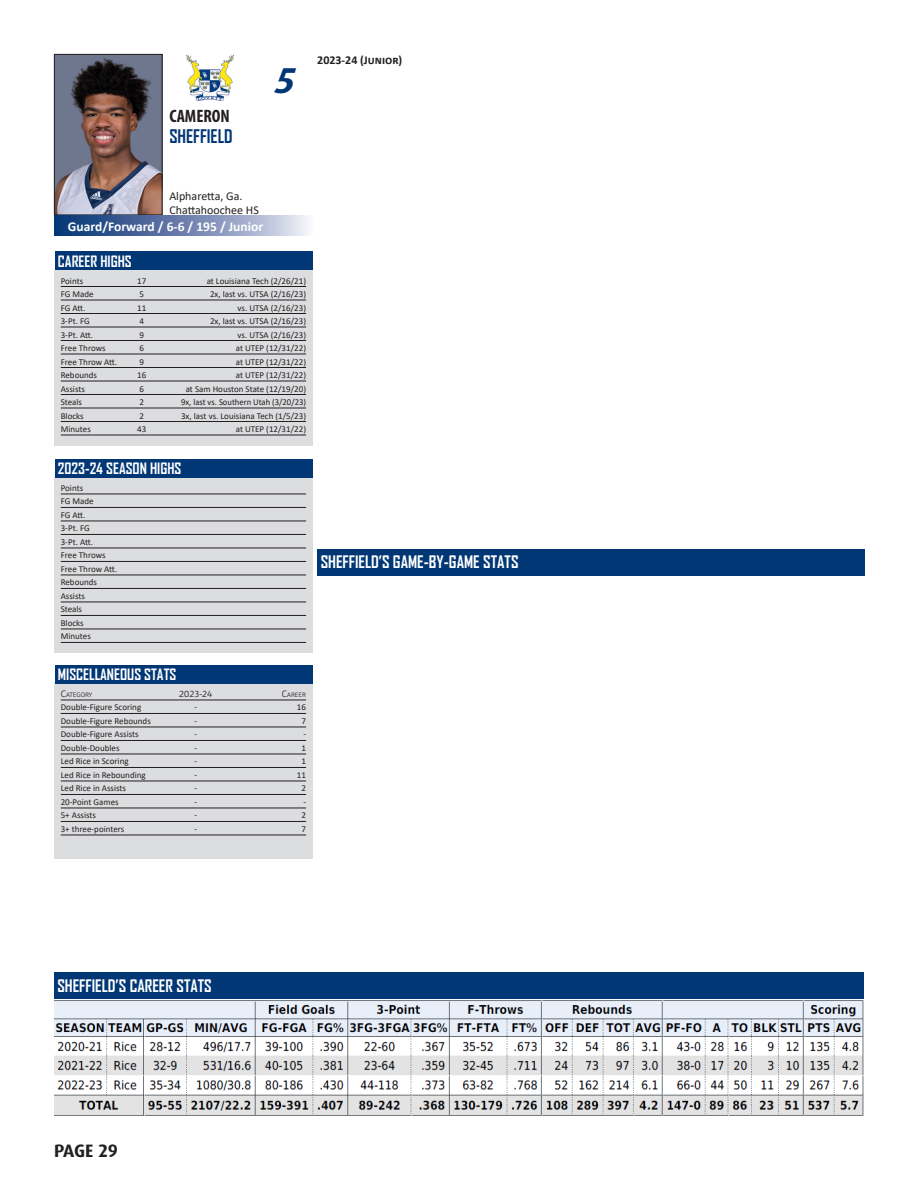
<style>
.page{position:relative;width:918px;height:1188px;background:#fff}
.page>*{position:absolute;margin:0;border:0;box-sizing:border-box;transform-origin:0 0}
.t1{font:italic 700 36px "Dax Pro";color:#013775}
.t2{font:700 18px "Agency FB";color:#013775}
.t3{font:700 condensed 18px "Myriad Pro";color:#231f20}
.t4{font:700 18px "Dax Pro";letter-spacing:-.005em;color:#231f20}
.t5{font:700 16.5px "Agency FB";color:#fff}
.t6{font:700 15px "Agency FB";color:#fff}
.t7{font:700 13.5px "Calibri";color:#fff}
.t8{font:12px "Calibri";color:#231f20}
.t9{font:700 12px "Calibri";color:#231f20}
.t10{font:9px "Calibri";color:#231f20}
.t11{font:9px "Calibri";color:#231f20;scale:.96 1}
.t12{font:300 9px "Carnas";color:#231f20}
.t13{font:300 6.3px "Carnas";color:#231f20}
.s1{font-size:9px}
</style>
<div class="page">
<div style="left:54px;top:972px;width:810px;height:27px;background:#013775"></div>
<img style="left:54px;top:1000px;width:810px;height:116px">
<div style="left:54px;top:270px;width:259px;height:176px;background:#dcdddf"></div>
<hr style="left:61px;top:286px;width:245px;height:1px;background:#231f20">
<hr style="left:61px;top:300px;width:245px;height:1px;background:#231f20">
<hr style="left:61px;top:313px;width:245px;height:1px;background:#231f20">
<hr style="left:61px;top:327px;width:245px;height:1px;background:#231f20">
<hr style="left:61px;top:340px;width:245px;height:1px;background:#231f20">
<hr style="left:61px;top:354px;width:245px;height:1px;background:#231f20">
<hr style="left:61px;top:367px;width:245px;height:1px;background:#231f20">
<hr style="left:61px;top:381px;width:245px;height:1px;background:#231f20">
<hr style="left:61px;top:394px;width:245px;height:1px;background:#231f20">
<hr style="left:61px;top:408px;width:245px;height:1px;background:#231f20">
<hr style="left:61px;top:421px;width:245px;height:1px;background:#231f20">
<hr style="left:61px;top:435px;width:245px;height:1px;background:#231f20">
<img style="left:56px;top:56px;width:104px;height:157px">
<div style="left:54px;top:54px;width:108px;height:161px;border:1px solid #231f20"></div>
<svg style="left:54px;top:216px;width:254px;height:19px;background:#6e84ae"></svg>
<div style="left:317px;top:549px;width:548px;height:27px;background:#013775"></div>
<div style="left:55px;top:252px;width:258px;height:18px;background:#013775"></div>
<div style="left:54px;top:477px;width:259px;height:176px;background:#dcdddf"></div>
<hr style="left:61px;top:494px;width:245px;height:1px;background:#231f20">
<hr style="left:61px;top:507px;width:245px;height:1px;background:#231f20">
<hr style="left:61px;top:521px;width:245px;height:1px;background:#231f20">
<hr style="left:61px;top:534px;width:245px;height:1px;background:#231f20">
<hr style="left:61px;top:548px;width:245px;height:1px;background:#231f20">
<hr style="left:61px;top:561px;width:245px;height:1px;background:#231f20">
<hr style="left:61px;top:575px;width:245px;height:1px;background:#231f20">
<hr style="left:61px;top:588px;width:245px;height:1px;background:#231f20">
<hr style="left:61px;top:602px;width:245px;height:1px;background:#231f20">
<hr style="left:61px;top:615px;width:245px;height:1px;background:#231f20">
<hr style="left:61px;top:629px;width:245px;height:1px;background:#231f20">
<hr style="left:61px;top:642px;width:245px;height:1px;background:#231f20">
<div style="left:55px;top:459px;width:258px;height:18px;background:#013775"></div>
<div style="left:54px;top:683px;width:259px;height:176px;background:#dcdddf"></div>
<hr style="left:61px;top:700px;width:245px;height:1px;background:#231f20">
<hr style="left:61px;top:713px;width:245px;height:1px;background:#231f20">
<hr style="left:61px;top:727px;width:245px;height:1px;background:#231f20">
<hr style="left:61px;top:740px;width:245px;height:1px;background:#231f20">
<hr style="left:61px;top:754px;width:245px;height:1px;background:#231f20">
<hr style="left:61px;top:767px;width:245px;height:1px;background:#231f20">
<hr style="left:61px;top:781px;width:245px;height:1px;background:#231f20">
<hr style="left:61px;top:794px;width:245px;height:1px;background:#231f20">
<hr style="left:61px;top:808px;width:245px;height:1px;background:#231f20">
<hr style="left:61px;top:821px;width:245px;height:1px;background:#231f20">
<hr style="left:61px;top:835px;width:245px;height:1px;background:#231f20">
<div style="left:55px;top:665px;width:258px;height:18px;background:#013775"></div>
<img style="left:187px;top:54px;width:47px;height:46px">
<p class="t3" style="left:169px;top:104px;width:62px">CAMERON</p>
<p class="t2" style="left:169px;top:125px;width:65px">SHEFFIELD</p>
<p class="t1" style="left:273px;top:57px;width:33px">5</p>
<p class="t9" style="left:317px;top:51px;width:87px">2023-24 (Junior)</p>
<p class="t8" style="left:169px;top:188px;width:75px">Alpharetta, Ga.</p>
<p class="t8" style="left:169px;top:202px;width:91px">Chattahoochee HS</p>
<p class="t7" style="left:68px;top:217px;width:197px">Guard/Forward / 6-6 / 195 / Junior</p>
<p class="t6" style="left:58px;top:252px;width:75px">CAREER HIGHS</p>
<p class="t10" style="left:61px;top:274px;width:24px">Points</p>
<p class="t10" style="left:137px;top:274px;width:11px">17</p>
<p class="t10" style="left:207px;top:274px;width:101px">at Louisiana Tech (2/26/21)</p>
<p class="t10" style="left:61px;top:288px;width:34px">FG Made</p>
<p class="t10" style="left:139px;top:288px;width:6px">5</p>
<p class="t10" style="left:210px;top:288px;width:98px">2x, last vs. UTSA (2/16/23)</p>
<p class="t10" style="left:61px;top:301px;width:26px">FG Att.</p>
<p class="t10" style="left:137px;top:301px;width:11px">11</p>
<p class="t10" style="left:238px;top:301px;width:70px">vs. UTSA (2/16/23)</p>
<p class="t10" style="left:61px;top:315px;width:31px">3-Pt. FG</p>
<p class="t10" style="left:139px;top:315px;width:6px">4</p>
<p class="t10" style="left:210px;top:315px;width:98px">2x, last vs. UTSA (2/16/23)</p>
<p class="t10" style="left:61px;top:328px;width:34px">3-Pt. Att.</p>
<p class="t10" style="left:139px;top:328px;width:6px">9</p>
<p class="t10" style="left:238px;top:328px;width:70px">vs. UTSA (2/16/23)</p>
<p class="t10" style="left:61px;top:342px;width:46px">Free Throws</p>
<p class="t10" style="left:139px;top:342px;width:6px">6</p>
<p class="t10" style="left:236px;top:342px;width:72px">at UTEP (12/31/22)</p>
<p class="t10" style="left:61px;top:355px;width:58px">Free Throw Att.</p>
<p class="t10" style="left:139px;top:355px;width:6px">9</p>
<p class="t10" style="left:236px;top:355px;width:72px">at UTEP (12/31/22)</p>
<p class="t10" style="left:61px;top:369px;width:38px">Rebounds</p>
<p class="t10" style="left:137px;top:369px;width:11px">16</p>
<p class="t10" style="left:236px;top:369px;width:72px">at UTEP (12/31/22)</p>
<p class="t10" style="left:61px;top:382px;width:26px">Assists</p>
<p class="t10" style="left:139px;top:382px;width:6px">6</p>
<p class="t10" style="left:186px;top:382px;width:122px">at Sam Houston State (12/19/20)</p>
<p class="t10" style="left:61px;top:396px;width:23px">Steals</p>
<p class="t10" style="left:139px;top:396px;width:6px">2</p>
<p class="t11" style="left:181px;top:396px;width:132px">9x, last vs. Southern Utah (3/20/23)</p>
<p class="t10" style="left:61px;top:409px;width:25px">Blocks</p>
<p class="t10" style="left:139px;top:409px;width:6px">2</p>
<p class="t10" style="left:181px;top:409px;width:127px">3x, last vs. Louisiana Tech (1/5/23)</p>
<p class="t10" style="left:61px;top:423px;width:32px">Minutes</p>
<p class="t10" style="left:137px;top:423px;width:11px">43</p>
<p class="t10" style="left:236px;top:423px;width:72px">at UTEP (12/31/22)</p>
<p class="t6" style="left:58px;top:459px;width:125px">2023-24 SEASON HIGHS</p>
<p class="t10" style="left:61px;top:482px;width:24px">Points</p>
<p class="t10" style="left:61px;top:495px;width:34px">FG Made</p>
<p class="t10" style="left:61px;top:509px;width:26px">FG Att.</p>
<p class="t10" style="left:61px;top:522px;width:31px">3-Pt. FG</p>
<p class="t10" style="left:61px;top:536px;width:34px">3-Pt. Att.</p>
<p class="t10" style="left:61px;top:549px;width:46px">Free Throws</p>
<p class="t10" style="left:61px;top:563px;width:58px">Free Throw Att.</p>
<p class="t10" style="left:61px;top:576px;width:38px">Rebounds</p>
<p class="t10" style="left:61px;top:590px;width:26px">Assists</p>
<p class="t10" style="left:61px;top:603px;width:23px">Steals</p>
<p class="t10" style="left:61px;top:617px;width:25px">Blocks</p>
<p class="t10" style="left:61px;top:630px;width:32px">Minutes</p>
<p class="t6" style="left:58px;top:665px;width:120px">MISCELLANEOUS STATS</p>
<p class="t13" style="left:61px;top:691px;width:33px"><span class="s1">C</span>ATEGORY</p>
<p class="t12" style="left:179px;top:688px;width:34px">2023-24</p>
<p class="t13" style="left:282px;top:691px;width:26px"><span class="s1">C</span>AREER</p>
<p class="t10" style="left:61px;top:701px;width:82px">Double-Figure Scoring</p>
<p class="t10" style="left:194px;top:701px;width:4px">-</p>
<p class="t10" style="left:297px;top:701px;width:11px">16</p>
<p class="t10" style="left:61px;top:715px;width:92px">Double-Figure Rebounds</p>
<p class="t10" style="left:194px;top:715px;width:4px">-</p>
<p class="t10" style="left:302px;top:715px;width:6px">7</p>
<p class="t10" style="left:61px;top:728px;width:80px">Double-Figure Assists</p>
<p class="t10" style="left:194px;top:728px;width:4px">-</p>
<p class="t10" style="left:303px;top:728px;width:4px">-</p>
<p class="t10" style="left:61px;top:742px;width:60px">Double-Doubles</p>
<p class="t10" style="left:194px;top:742px;width:4px">-</p>
<p class="t10" style="left:302px;top:742px;width:6px">1</p>
<p class="t10" style="left:61px;top:755px;width:69px">Led Rice in Scoring</p>
<p class="t10" style="left:194px;top:755px;width:4px">-</p>
<p class="t10" style="left:302px;top:755px;width:6px">1</p>
<p class="t10" style="left:61px;top:769px;width:87px">Led Rice in Rebounding</p>
<p class="t10" style="left:194px;top:769px;width:4px">-</p>
<p class="t10" style="left:297px;top:769px;width:11px">11</p>
<p class="t10" style="left:61px;top:782px;width:67px">Led Rice in Assists</p>
<p class="t10" style="left:194px;top:782px;width:4px">-</p>
<p class="t10" style="left:302px;top:782px;width:6px">2</p>
<p class="t10" style="left:61px;top:796px;width:60px">20-Point Games</p>
<p class="t10" style="left:194px;top:796px;width:4px">-</p>
<p class="t10" style="left:303px;top:796px;width:4px">-</p>
<p class="t10" style="left:61px;top:809px;width:37px">5+ Assists</p>
<p class="t10" style="left:194px;top:809px;width:4px">-</p>
<p class="t10" style="left:302px;top:809px;width:6px">2</p>
<p class="t10" style="left:61px;top:823px;width:65px">3+ three-pointers</p>
<p class="t10" style="left:194px;top:823px;width:4px">-</p>
<p class="t10" style="left:302px;top:823px;width:6px">7</p>
<p class="t5" style="left:321px;top:552px;width:199px">SHEFFIELD’S GAME-BY-GAME STATS</p>
<p class="t5" style="left:57px;top:975px;width:156px">SHEFFIELD’S CAREER STATS</p>
<h2 class="t4" style="left:54px;top:1139px;width:65px">PAGE 29</h2>
</div>
